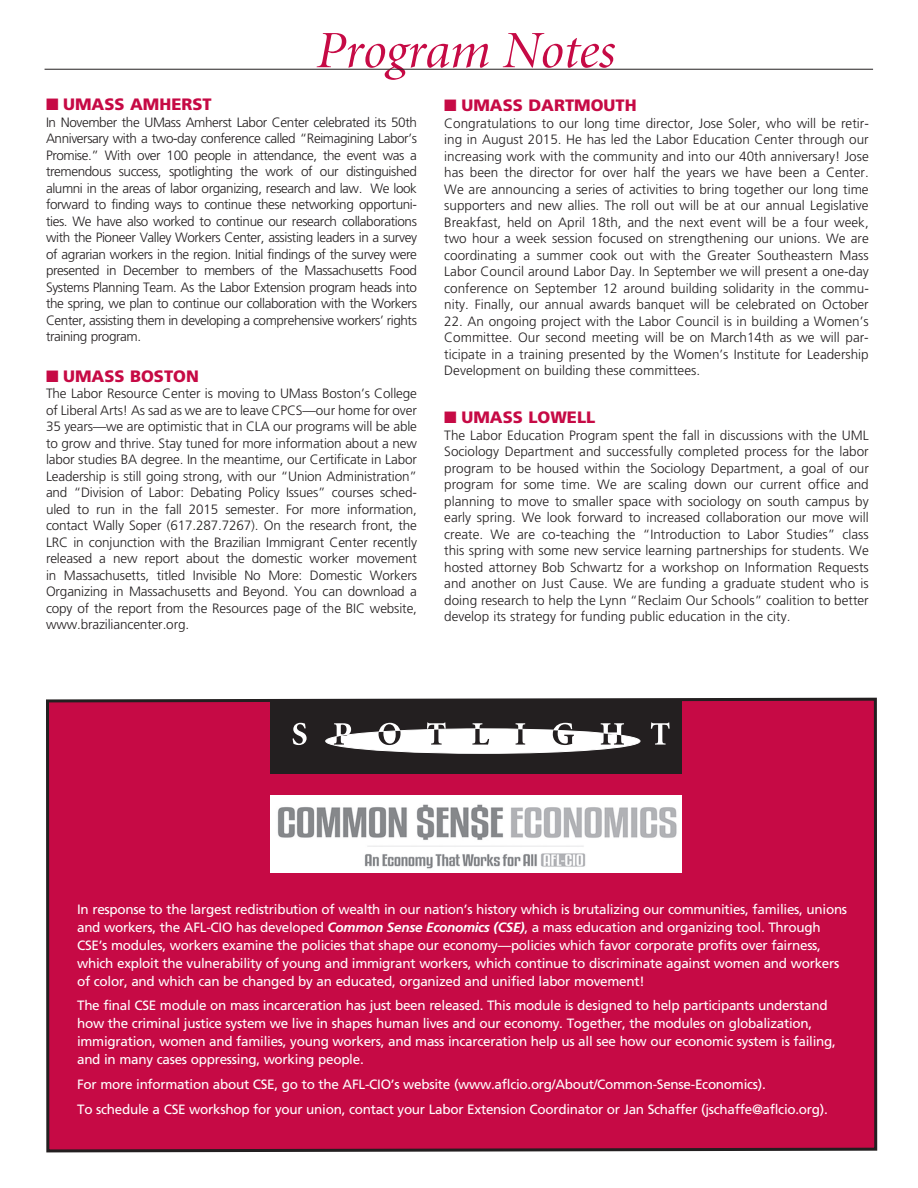
<style>
.page{position:relative;width:918px;height:1188px;background:#fff}
.page>*{position:absolute;margin:0;border:0;box-sizing:border-box;transform-origin:0 0}
.t1{font:italic 52.5px "Minion Display";color:#c60a45}
.t2{font:900 16.5px "Frutiger";color:#c60a45}
.t3{font:300 13.5px/16.5px "Frutiger";color:#231f20;text-align:justify}
.t4{font:13.5px/18px "Frutiger";letter-spacing:-.02em;color:#fff}
.s1{font-weight:700;font-style:italic}
</style>
<div class="page">
<div style="left:46px;top:697px;width:832px;height:456px;background:#c60a45"></div>
<div style="left:270px;top:699px;width:412px;height:74px;background:#231f20"></div>
<svg style="left:293px;top:723px;width:14px;height:22px"></svg>
<svg style="left:325px;top:722px;width:315px;height:32px"></svg>
<svg style="left:651px;top:722px;width:19px;height:23px"></svg>
<hr style="left:45px;top:69px;width:828px;height:1px;background:#231f20">
<img style="left:270px;top:795px;width:412px;height:78px">
<h1 class="t1" style="left:316px;top:25px;width:300px">Program Notes</h1>
<p class="t2" style="left:444px;top:95px;width:194px">■ UMASS DARTMOUTH</p>
<p class="t3" style="left:444px;top:115px;width:426px">Congratulations to our long time director, Jose Soler, who will be retir&shy;ing in August 2015. He has led the Labor Education Center through our increasing work with the community and into our 40th anniversary! Jose has been the director for over half the years we have been a Center.<br>We are announcing a series of activities to bring together our long time supporters and new allies. The roll out will be at our annual Legislative Breakfast, held on April 18th, and the next event will be a four week, two hour a week session focused on strengthening our unions. We are coordinating a summer cook out with the Greater Southeastern Mass Labor Council around Labor Day. In September we will present a one-day conference on September 12 around building solidarity in the commu&shy;nity. Finally, our annual awards banquet will be celebrated on October</p>
<p class="t3" style="left:444px;top:313px;width:426px">22. An ongoing project with the Labor Council is in building a Women’s Committee. Our second meeting will be on March14th as we will par&shy;ticipate in a training presented by the Women’s Institute for Leadership Development on building these committees.</p>
<p class="t2" style="left:444px;top:407px;width:153px">■ UMASS LOWELL</p>
<p class="t3" style="left:444px;top:427px;width:426px">The Labor Education Program spent the fall in discussions with the UML Sociology Department and successfully completed process for the labor program to be housed within the Sociology Department, a goal of our program for some time. We are scaling down our current office and planning to move to smaller space with sociology on south campus by early spring. We look forward to increased collaboration our move will create. We are co-teaching the “Introduction to Labor Studies” class this spring with some new service learning partnerships for students. We hosted attorney Bob Schwartz for a workshop on Information Requests and another on Just Cause. We are funding a graduate student who is doing research to help the Lynn “Reclaim Our Schools” coalition to better develop its strategy for funding public education in the city.</p>
<p class="t2" style="left:46px;top:94px;width:167px">■ UMASS AMHERST</p>
<p class="t3" style="left:46px;top:114px;width:373px">In November the UMass Amherst Labor Center celebrated its 50th Anniversary with a two-day conference called “Reimagining Labor’s Promise.” With over 100 people in attendance, the event was a tremendous success, spotlighting the work of our distinguished alumni in the areas of labor organizing, research and law. We look forward to finding ways to continue these networking opportuni&shy;ties. We have also worked to continue our research collaborations with the Pioneer Valley Workers Center, assisting leaders in a survey of agrarian workers in the region. Initial findings of the survey were presented in December to members of the Massachusetts Food Systems Planning Team. As the Labor Extension program heads into the spring, we plan to continue our collaboration with the Workers Center, assisting them in developing a comprehensive workers’ rights training program.</p>
<p class="t2" style="left:46px;top:366px;width:154px">■ UMASS BOSTON</p>
<p class="t3" style="left:46px;top:385px;width:373px">The Labor Resource Center is moving to UMass Boston’s College of Liberal Arts! As sad as we are to leave CPCS—our home for over 35 years—we are optimistic that in CLA our programs will be able to grow and thrive. Stay tuned for more information about a new labor studies BA degree. In the meantime, our Certificate in Labor Leadership is still going strong, with our “Union Administration” and “Division of Labor: Debating Policy Issues” courses sched&shy;uled to run in the fall 2015 semester. For more information, contact Wally Soper (617.287.7267). On the research front, the LRC in conjunction with the Brazilian Immigrant Center recently released a new report about the domestic worker movement in Massachusetts, titled Invisible No More: Domestic Workers Organizing in Massachusetts and Beyond. You can download a copy of the report from the Resources page of the BIC website, www.braziliancenter.org.</p>
<p class="t4" style="left:77px;top:900px;width:772px">In response to the largest redistribution of wealth in our nation’s history which is brutalizing our communities, families, unions and workers, the AFL-CIO has developed <span class="s1">Common Sense Economics (CSE)</span>, a mass education and organizing tool. Through CSE’s modules, workers examine the policies that shape our economy—policies which favor corporate profits over fairness, which exploit the vulnerability of young and immigrant workers, which continue to discriminate against women and workers of color, and which can be changed by an educated, organized and unified labor movement!</p>
<p class="t4" style="left:77px;top:996px;width:760px">The final CSE module on mass incarceration has just been released. This module is designed to help participants understand how the criminal justice system we live in shapes human lives and our economy. Together, the modules on globalization, immigration, women and families, young workers, and mass incarceration help us all see how our economic system is failing, and in many cases oppressing, working people.</p>
<p class="t4" style="left:77px;top:1072px;width:752px;line-height:24.8px">For more information about CSE, go to the AFL-CIO’s website (www.aflcio.org/About/Common-Sense-Economics).<br>To schedule a CSE workshop for your union, contact your Labor Extension Coordinator or Jan Schaffer (jschaffe@aflcio.org).</p>
</div>
